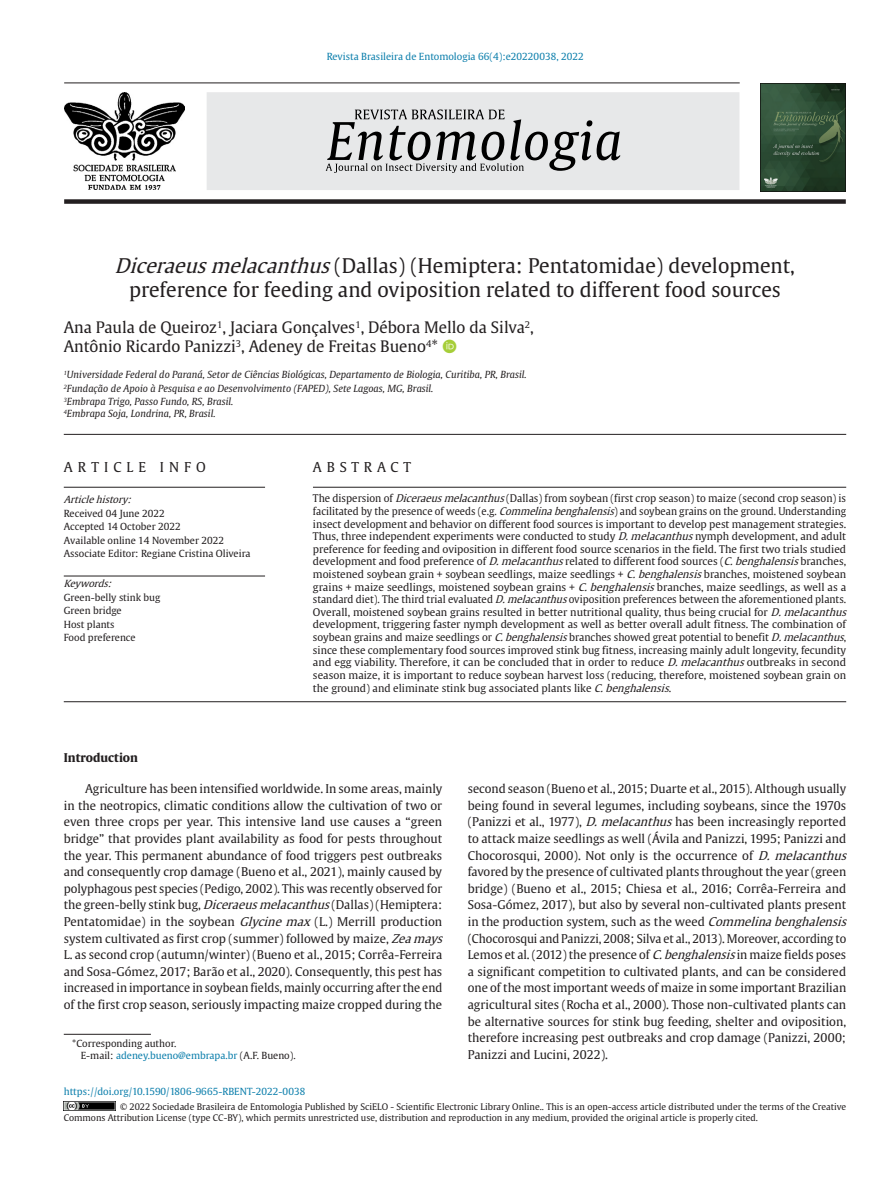
<style>
.page{position:relative;width:893px;height:1191px;background:#fff}
.page>*{position:absolute;margin:0;border:0;box-sizing:border-box;transform-origin:0 0}
.ArticleTitle{font:20.1px/24.2px "Gulliver";color:#231f20;text-align:center}
.Authors{font:15.75px/18.9px "Gulliver";color:#231f20}
.ArticleInfoTitle{font:13.5px "Gulliver";letter-spacing:.38em;color:#231f20}
.AbstractTitle{font:13.5px "Gulliver";letter-spacing:.36em;color:#231f20}
.Paragraph{font:12px/16.6px "Gulliver";color:#231f20}
.Heading1Alt{font:700 12px "Gulliver";color:#231f20}
.Abstract{font:10.5px/12.6px "Gulliver";color:#231f20}
.Affiliations{font:italic 9.75px "Gulliver";color:#231f20}
.ArticleDOIAlt{font:9.75px "Gulliver";color:#0d7fac}
.History{font:9.75px/13.5px "Gulliver";color:#231f20}
.Keywords{font:9.75px/13.5px "Gulliver";color:#231f20}
.Correspondence{font:9.75px/11.7px "Gulliver";color:#231f20}
.fnEdited-by{font:9.75px "Gulliver";color:#231f20}
.AffiliationsAlt{font:italic 9.75px "Gulliver";color:#231f20}
.HistoryTitle{font:italic 9.75px "Gulliver";color:#231f20}
.LicenseParaAlt{font:9px/10.8px "Gulliver";color:#231f20}
.s1{font-style:italic}
.s2{color:#0d7fac}
</style>
<div class="page">
<img style="left:64px;top:92px;width:121px;height:98px">
<hr style="left:64px;top:83px;width:676px;height:1px;background:#231f20">
<div style="left:207px;top:92px;width:532px;height:98px;background:#e7e8e9"></div>
<div style="left:64px;top:199px;width:782px;height:5px;background:#231f20"></div>
<img style="left:761px;top:84px;width:85px;height:107px">
<svg style="left:326px;top:109px;width:294px;height:64px"></svg>
<img style="left:64px;top:1101px;width:51px;height:9px">
<hr style="left:64px;top:701px;width:782px;height:1px;background:#231f20">
<hr style="left:64px;top:434px;width:782px;height:1px;background:#231f20">
<hr style="left:313px;top:487px;width:533px;height:1px;background:#231f20">
<hr style="left:64px;top:487px;width:201px;height:1px;background:#231f20">
<hr style="left:64px;top:575px;width:201px;height:1px;background:#231f20">
<hr style="left:64px;top:1034px;width:87px;height:1px;background:#231f20">
<p class="ArticleDOIAlt" style="left:327px;top:50px;width:258px">Revista Brasileira de Entomologia 66(4):e20220038, 2022</p>
<p class="ArticleTitle" style="left:115px;top:253px;width:681px"><span class="s1">Diceraeusmelacanthus</span>(Dallas) (Hemiptera: Pentatomidae) development, preference for feeding and oviposition related to different food sources</p>
<p class="Authors" style="left:64px;top:318px;width:472px">Ana Paula de Queiroz<sup>1</sup>, Jaciara Gonçalves<sup>1</sup>, Débora Mello da Silva<sup>2</sup>,<br>Antônio Ricardo Panizzi<sup>3</sup>, Adeney de Freitas Bueno<sup>4</sup>*</p>
<p class="Affiliations" style="left:64px;top:369px;width:464px"><sup>1</sup>Universidade Federal do Paraná, Setor de Ciências Biológicas, Departamento de Biologia, Curitiba, PR, Brasil.</p>
<p class="Affiliations" style="left:64px;top:382px;width:371px"><sup>2</sup>Fundação de Apoio à Pesquisa e ao Desenvolvimento (FAPED), Sete Lagoas, MG, Brasil.</p>
<p class="Affiliations" style="left:64px;top:396px;width:171px"><sup>3</sup>Embrapa Trigo, Passo Fundo, RS, Brasil.</p>
<p class="AffiliationsAlt" style="left:64px;top:407px;width:153px"><sup>4</sup>Embrapa Soja, Londrina, PR, Brasil.</p>
<p class="ArticleInfoTitle" style="left:64px;top:458px;width:143px">ARTICLE INFO</p>
<p class="HistoryTitle" style="left:64px;top:494px;width:72px">Articlehistory:</p>
<p class="History" style="left:64px;top:506px;width:162px">Received 04 June 2022<br>Accepted 14 October 2022<br>Available online 14 November 2022</p>
<p class="fnEdited-by" style="left:64px;top:548px;width:188px">Associate Editor: Regiane Cristina Oliveira</p>
<p class="Keywords" style="left:64px;top:576px;width:98px"><span class="s1">Keywords:<br></span>Green-belly stink bug<br>Green bridge<br>Host plants<br>Food preference</p>
<p class="AbstractTitle" style="left:313px;top:458px;width:100px">ABSTRACT</p>
<p class="Abstract" style="left:313px;top:492px;width:538px">The dispersion of <span class="s1">Diceraeusmelacanthus</span>(Dallas) from soybean (first crop season) to maize (second crop season) is facilitated by the presence of weeds (e.g. <span class="s1">Commelinabenghalensis</span>) and soybean grains on the ground. Understanding insect development and behavior on different food sources is important to develop pest management strategies.<br>Thus, three independent experiments were conducted to study <span class="s1">D.melacanthus</span>nymph development, and adult preference for feeding and oviposition in different food source scenarios in the field. The first two trials studied development and food preference of <span class="s1">D.melacanthus</span>related to different food sources (<span class="s1">C.benghalensis</span>branches, moistened soybean grain + soybean seedlings, maize seedlings + <span class="s1">C.benghalensis</span>branches, moistened soybean grains + maize seedlings, moistened soybean grains + <span class="s1">C.benghalensis</span>branches, maize seedlings, as well as a standard diet). The third trial evaluated <span class="s1">D.melacanthus</span>oviposition preferences between the aforementioned plants.<br>Overall, moistened soybean grains resulted in better nutritional quality, thus being crucial for <span class="s1">D.melacanthus </span>development, triggering faster nymph development as well as better overall adult fitness. The combination of soybean grains and maize seedlings or <span class="s1">C.benghalensis</span>branches showed great potential to benefit <span class="s1">D.melacanthus</span>, since these complementary food sources improved stink bug fitness, increasing mainly adult longevity, fecundity and egg viability. Therefore, it can be concluded that in order to reduce <span class="s1">D.melacanthus</span>outbreaks in second season maize, it is important to reduce soybean harvest loss (reducing, therefore, moistened soybean grain on the ground) and eliminate stink bug associated plants like <span class="s1">C.benghalensis</span>.</p>
<p class="Heading1Alt" style="left:64px;top:749px;width:76px">Introduction</p>
<p class="Paragraph" style="left:64px;top:780px;width:384px;text-indent:21px">Agriculture has been intensified worldwide. In some areas, mainly in the neotropics, climatic conditions allow the cultivation of two or even three crops per year. This intensive land use causes a “green bridge” that provides plant availability as food for pests throughout the year. This permanent abundance of food triggers pest outbreaks and consequently crop damage (Bueno et al., 2021), mainly caused by polyphagous pest species (Pedigo, 2002). This was recently observed for the green-belly stink bug, <span class="s1">Diceraeusmelacanthus</span>(Dallas) (Hemiptera:<br>Pentatomidae) in the soybean <span class="s1">Glycinemax</span>(L.) Merrill production system cultivated as first crop (summer) followed by maize, <span class="s1">Zeamays </span>L. as second crop (autumn/winter) (Bueno et al., 2015; Corrêa-Ferreira and Sosa-Gómez, 2017; Barão et al., 2020). Consequently, this pest has increased in importance in soybean fields, mainly occurring after the end of the first crop season, seriously impacting maize cropped during the</p>
<p class="Paragraph" style="left:468px;top:780px;width:384px">second season (Bueno et al., 2015; Duarte et al., 2015). Although usually being found in several legumes, including soybeans, since the 1970s (Panizzi et al., 1977), <span class="s1">D.melacanthus</span>has been increasingly reported to attack maize seedlings as well (Ávila and Panizzi, 1995; Panizzi and Chocorosqui, 2000). Not only is the occurrence of <span class="s1">D.melacanthus </span>favored by the presence of cultivated plants throughout the year (green bridge) (Bueno et al., 2015; Chiesa et al., 2016; Corrêa-Ferreira and Sosa-Gómez, 2017), but also by several non-cultivated plants present in the production system, such as the weed <span class="s1">Commelinabenghalensis </span>(Chocorosqui and Panizzi, 2008; Silva et al., 2013). Moreover, according to Lemos et al. (2012) the presence of <span class="s1">C.benghalensis</span>in maize fields poses a significant competition to cultivated plants, and can be considered one of the most important weeds of maize in some important Brazilian agricultural sites (Rocha et al., 2000). Those non-cultivated plants can be alternative sources for stink bug feeding, shelter and oviposition, therefore increasing pest outbreaks and crop damage (Panizzi, 2000; Panizzi and Lucini, 2022).</p>
<p class="Correspondence" style="left:81px;top:1038px;width:216px;text-indent:-9px">*Corresponding author.<br>E-mail: <span class="s2">adeney.bueno@embrapa.br</span> (A.F. Bueno).</p>
<p class="ArticleDOIAlt" style="left:64px;top:1085px;width:243px">https://doi.org/10.1590/1806-9665-RBENT-2022-0038</p>
<p class="LicenseParaAlt" style="left:64px;top:1101px;width:784px;text-indent:56px">© 2022 Sociedade Brasileira de Entomologia Published by SciELO - Scientific Electronic Library Online.. This is an open-access article distributed under the terms of the Creative<br>Commons Attribution License (type CC-BY), which permits unrestricted use, distribution and reproduction in any medium, provided the original article is properly cited.</p>
</div>
